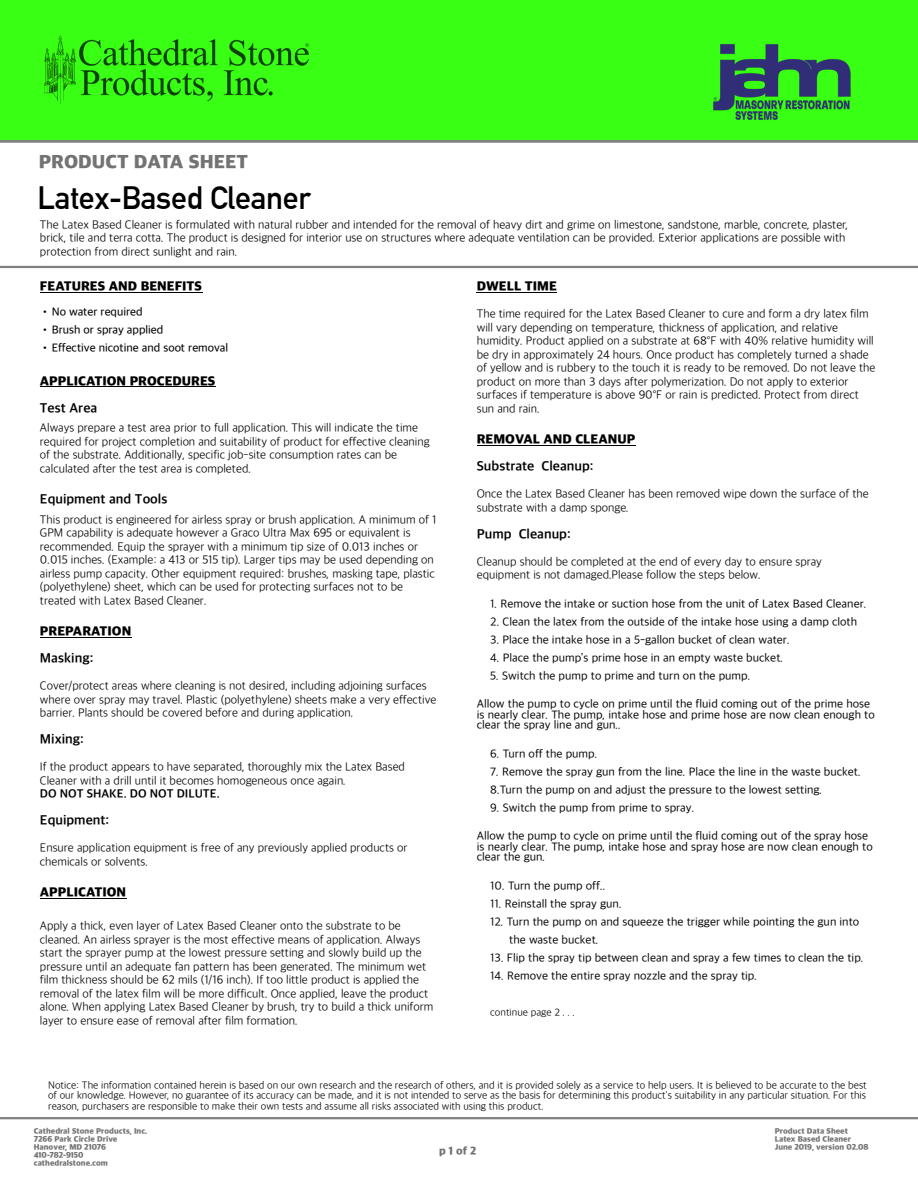
<style>
.page{position:relative;width:918px;height:1188px;background:#fff}
.page>*{position:absolute;margin:0;border:0;box-sizing:border-box;transform-origin:0 0}
.t1{font:700 31.65px "DIN Alternate";letter-spacing:-.01em;color:#000}
.t2{font:800 19.65px "Apple SD Gothic Neo";color:#737373}
.t3{font:800 13.5px "Apple SD Gothic Neo";color:#000}
.t4{font:700 13.5px "Apple SD Gothic Neo";color:#000}
.t5{font:300 12px/13.5px "Apple SD Gothic Neo";color:#000}
.t6{font:700 12px "Apple SD Gothic Neo";color:#000}
.t7{font:11.7px/10.5px "Apple SD Gothic Neo";color:#000}
.t8{font:500 11.7px "Apple SD Gothic Neo";color:#000}
.t9{font:800 11.25px "Apple SD Gothic Neo";letter-spacing:.265em;color:#737373}
.t10{font:300 10.5px/10.5px "Apple SD Gothic Neo";color:#000;text-align:justify}
.t11{font:300 10.35px "Apple SD Gothic Neo";color:#000}
.t12{font:800 8.1px/8.1px "Apple SD Gothic Neo";color:#737373}
</style>
<div class="page">
<hr style="left:0;top:1117px;width:918px;height:2px;background:#808080">
<hr style="left:0;top:266px;width:918px;height:2px;background:#808080">
<div style="left:0;top:137px;width:918px;height:6px;background:#808080"></div>
<hr style="left:40px;top:292px;width:162px;height:1px;background:#000">
<hr style="left:40px;top:387px;width:175px;height:1px;background:#000">
<hr style="left:40px;top:637px;width:91px;height:1px;background:#000">
<hr style="left:40px;top:898px;width:86px;height:1px;background:#000">
<hr style="left:477px;top:292px;width:80px;height:1px;background:#000">
<hr style="left:477px;top:445px;width:158px;height:1px;background:#000">
<div style="left:0;top:0;width:918px;height:140px;background:#39ff14"></div>
<img style="left:43px;top:35px;width:267px;height:69px">
<img style="left:713px;top:44px;width:138px;height:76px">
<h2 class="t2" style="left:39px;top:151px;width:211px">PRODUCT DATA SHEET</h2>
<h1 class="t1" style="left:38px;top:184px;width:275px">Latex-Based Cleaner</h1>
<p class="t5" style="left:40px;top:218px;width:810px">The Latex Based Cleaner is formulated with natural rubber and intended for the removal of heavy dirt and grime on limestone, sandstone, marble, concrete, plaster, brick, tile and terra cotta. The product is designed for interior use on structures where adequate ventilation can be provided. Exterior applications are possible with protection from direct sunlight and rain.</p>
<p class="t3" style="left:40px;top:279px;width:164px">FEATURES AND BENEFITS</p>
<p class="t8" style="left:40px;top:305px;width:104px">•No water required</p>
<p class="t8" style="left:40px;top:323px;width:125px">• Brush or spray applied</p>
<p class="t8" style="left:40px;top:341px;width:190px">• Effective nicotine and soot removal</p>
<p class="t3" style="left:40px;top:373px;width:177px">APPLICATION PROCEDURES</p>
<p class="t4" style="left:40px;top:400px;width:59px">Test Area</p>
<p class="t5" style="left:40px;top:422px;width:391px">Always prepare a test area prior to full application. This will indicate the time required for project completion and suitability of product for effective cleaning of the substrate. Additionally, specific job-site consumption rates can be calculated after the test area is completed.</p>
<p class="t4" style="left:40px;top:492px;width:129px">Equipment and Tools</p>
<p class="t5" style="left:40px;top:513px;width:398px">This product is engineered for airless spray or brush application. A minimum of 1<br>GPM capability is adequate however a Graco Ultra Max 695 or equivalent is recommended. Equip the sprayer with a minimum tip size of 0.013 inches or 0.015 inches. (Example: a 413 or 515 tip). Larger tips may be used depending on airless pump capacity. Other equipment required: brushes, masking tape, plastic (polyethylene) sheet, which can be used for protecting surfaces not to be treated with Latex Based Cleaner.</p>
<p class="t3" style="left:40px;top:624px;width:93px">PREPARATION</p>
<p class="t4" style="left:40px;top:651px;width:55px">Masking:</p>
<p class="t5" style="left:40px;top:680px;width:398px">Cover/protect areas where cleaning is not desired, including adjoining surfaces where over spray may travel. Plastic (polyethylene) sheets make a very effective barrier. Plants should be covered before and during application.</p>
<p class="t4" style="left:40px;top:732px;width:46px">Mixing:</p>
<p class="t5" style="left:40px;top:761px;width:367px">If the product appears to have separated, thoroughly mix the Latex Based<br>Cleaner with a drill until it becomes homogeneous once again.</p>
<p class="t6" style="left:40px;top:787px;width:181px">DO NOT SHAKE. DO NOT DILUTE.</p>
<p class="t4" style="left:40px;top:813px;width:71px">Equipment:</p>
<p class="t5" style="left:40px;top:842px;width:369px">Ensure application equipment is free of any previously applied products or chemicals or solvents.</p>
<p class="t3" style="left:40px;top:885px;width:88px">APPLICATION</p>
<p class="t5" style="left:40px;top:920px;width:395px">Apply a thick, even layer of Latex Based Cleaner onto the substrate to be cleaned. An airless sprayer is the most effective means of application. Always start the sprayer pump at the lowest pressure setting and slowly build up the pressure until an adequate fan pattern has been generated. The minimum wet film thickness should be 62 mils (1/16 inch). If too little product is applied the removal of the latex film will be more difficult. Once applied, leave the product alone. When applying Latex Based Cleaner by brush, try to build a thick uniform layer to ensure ease of removal after film formation.</p>
<p class="t3" style="left:477px;top:279px;width:82px">DWELL TIME</p>
<p class="t5" style="left:477px;top:308px;width:400px">The time required for the Latex Based Cleaner to cure and form a dry latex film will vary depending on temperature, thickness of application, and relative humidity. Product applied on a substrate at 68°F with 40% relative humidity will be dry in approximately 24 hours. Once product has completely turned a shade of yellow and is rubbery to the touch it is ready to be removed. Do not leave the product on more than 3 days after polymerization. Do not apply to exterior surfaces if temperature is above 90°F or rain is predicted. Protect from direct sun and rain.</p>
<p class="t3" style="left:477px;top:432px;width:160px">REMOVAL AND CLEANUP</p>
<p class="t4" style="left:477px;top:459px;width:118px">Substrate Cleanup:</p>
<p class="t5" style="left:477px;top:488px;width:393px">Once the Latex Based Cleaner has been removed wipe down the surface of the substrate with a damp sponge.</p>
<p class="t4" style="left:477px;top:526px;width:96px">Pump Cleanup:</p>
<p class="t5" style="left:477px;top:555px;width:347px">Cleanup should be completed at the end of every day to ensure spray equipment is not damaged.Please follow the steps below.</p>
<p class="t7" style="left:490px;top:599px;width:378px">1. Remove the intake or suction hose from the unit of Latex Based Cleaner.</p>
<p class="t7" style="left:490px;top:617px;width:368px">2. Clean the latex from the outside of the intake hose using a damp cloth</p>
<p class="t7" style="left:490px;top:635px;width:301px">3. Place the intake hose in a 5-gallon bucket of clean water.</p>
<p class="t7" style="left:490px;top:653px;width:294px">4. Place the pump’s prime hose in an empty waste bucket.</p>
<p class="t7" style="left:490px;top:671px;width:262px">5. Switch the pump to prime and turn on the pump.</p>
<p class="t7" style="left:477px;top:699px;width:400px">Allow the pump to cycle on prime until the fluid coming out of the prime hose is nearly clear. The pump, intake hose and prime hose are now clean enough to clear the spray line and gun..</p>
<p class="t7" style="left:490px;top:749px;width:109px">6. Turn off the pump.</p>
<p class="t7" style="left:490px;top:763px;width:372px;line-height:18px">7. Remove the spray gun from the line. Place the line in the waste bucket.<br>8.Turn the pump on and adjust the pressure to the lowest setting.</p>
<p class="t7" style="left:490px;top:803px;width:206px">9. Switch the pump from prime to spray.</p>
<p class="t7" style="left:477px;top:831px;width:398px">Allow the pump to cycle on prime until the fluid coming out of the spray hose is nearly clear. The pump, intake hose and spray hose are now clean enough to clear the gun.</p>
<p class="t7" style="left:490px;top:881px;width:117px">10. Turn the pump off..</p>
<p class="t7" style="left:490px;top:899px;width:133px">11. Reinstall the spray gun.</p>
<p class="t7" style="left:509px;top:913px;width:352px;line-height:18px;text-indent:-19px">12. Turn the pump on and squeeze the trigger while pointing the gun into the waste bucket.</p>
<p class="t7" style="left:490px;top:953px;width:375px">13. Flip the spray tip between clean and spray a few times to clean the tip.</p>
<p class="t7" style="left:490px;top:971px;width:268px">14. Remove the entire spray nozzle and the spray tip.</p>
<p class="t11" style="left:490px;top:1006px;width:86px">continue page 2 . . .</p>
<p class="t10" style="left:48px;top:1081px;width:820px">Notice: The information contained herein is based on our own research and the research of others, and it is provided solely as a service to help users. It is believed to be accurate to the best of our knowledge. However, no guarantee of its accuracy can be made, and it is not intended to serve as the basis for determining this product's suitability in any particular situation. For this reason, purchasers are responsible to make their own tests and assume all risks associated with using this product.</p>
<p class="t12" style="left:34px;top:1127px;width:115px">Cathedral Stone Products, Inc.<br>7266 Park Circle Drive<br>Hanover, MD 21076<br>410-782-9150 cathedralstone.com</p>
<p class="t9" style="left:439px;top:1145px;width:38px">p1of2</p>
<p class="t12" style="left:775px;top:1127px;width:95px">Product Data Sheet<br>Latex Based Cleaner<br>June 2019, version 02.08</p>
</div>
